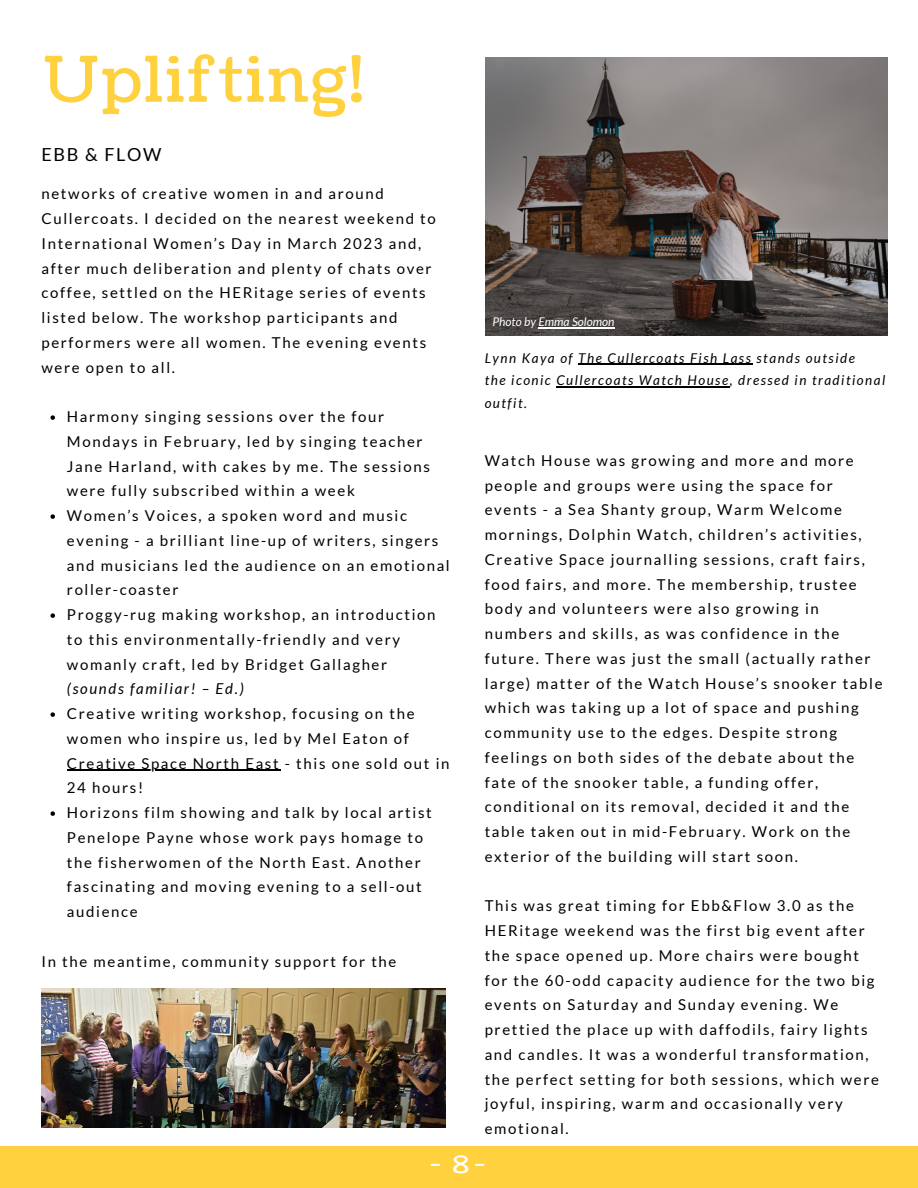
<style>
.page{position:relative;width:918px;height:1188px;background:#fff}
.page>*{position:absolute;margin:0;border:0;box-sizing:border-box;transform-origin:0 0}
.t1{font:63px "Coustard";letter-spacing:.04em;color:#ffd13f}
.t2{font:24px "Coustard";color:#fff}
.t3{font:18px "Lato";letter-spacing:.09em;color:#000}
.t4{font:15px/24.8px "Lato";letter-spacing:.11em;color:#000}
.t5{font:italic 15px "Lato";letter-spacing:.11em;color:#000}
.t6{font:italic 13.5px/22.5px "Lato";letter-spacing:.11em;color:#000}
.t7{font:italic 12px "Lato";color:#fff}
</style>
<div class="page">
<div style="left:0;top:1146px;width:918px;height:42px;background:#ffd13f"></div>
<img style="left:485px;top:58px;width:402px;height:278px">
<img style="left:41px;top:989px;width:404px;height:138px">
<svg style="left:50px;top:415px;width:5px;height:5px"></svg>
<svg style="left:50px;top:514px;width:5px;height:5px"></svg>
<svg style="left:50px;top:613px;width:5px;height:5px"></svg>
<svg style="left:50px;top:712px;width:5px;height:5px"></svg>
<hr style="left:67px;top:770px;width:213px;height:1px;background:#000">
<svg style="left:50px;top:811px;width:5px;height:5px"></svg>
<hr style="left:578px;top:364px;width:174px;height:1px;background:#000">
<hr style="left:556px;top:386px;width:174px;height:1px;background:#000">
<hr style="left:538px;top:327px;width:77px;height:1px;background:#fff">
<h1 class="t1" style="left:43px;top:37px;width:322px">Uplifting!</h1>
<p class="t3" style="left:41px;top:144px;width:121px">EBB &amp; FLOW</p>
<p class="t4" style="left:41px;top:181px;width:396px">networks of creative women in and around Cullercoats. I decided on the nearest weekend to International Women’s Day in March 2023 and, after much deliberation and plenty of chats over coffee, settled on the HERitage series of events listed below. The workshop participants and performers were all women. The evening events were open to all.</p>
<p class="t4" style="left:67px;top:404px;width:384px">Harmony singing sessions over the four Mondays in February, led by singing teacher Jane Harland, with cakes by me. The sessions were fully subscribed within a week<br>Women’s Voices, a spoken word and music evening - a brilliant line-up of writers, singers and musicians led the audience on an emotional roller-coaster<br>Proggy-rug making workshop, an introduction to this environmentally-friendly and very womanly craft, led by Bridget Gallagher</p>
<p class="t5" style="left:67px;top:680px;width:178px">(sounds familiar! – Ed.)</p>
<p class="t4" style="left:67px;top:701px;width:384px">Creative writing workshop, focusing on the women who inspire us, led by Mel Eaton of Creative Space North East - this one sold out in 24 hours!<br>Horizons film showing and talk by local artist Penelope Payne whose work pays homage to the fisherwomen of the North East. Another fascinating and moving evening to a sell-out audience</p>
<p class="t4" style="left:41px;top:948px;width:356px">In the meantime, community support for the</p>
<p class="t7" style="left:493px;top:315px;width:124px">Photo by Emma Solomon</p>
<p class="t6" style="left:485px;top:346px;width:402px">Lynn Kaya of The Cullercoats Fish Lass stands outside<br>the iconic Cullercoats Watch House, dressed in traditional outfit.</p>
<p class="t4" style="left:485px;top:448px;width:399px">Watch House was growing and more and more people and groups were using the space for events - a Sea Shanty group, Warm Welcome mornings, Dolphin Watch, children’s activities, Creative Space journalling sessions, craft fairs, food fairs, and more. The membership, trustee body and volunteers were also growing in numbers and skills, as was confidence in the future. There was just the small (actually rather large) matter of the Watch House’s snooker table which was taking up a lot of space and pushing community use to the edges. Despite strong feelings on both sides of the debate about the fate of the snooker table, a funding offer, conditional on its removal, decided it and the table taken out in mid-February. Work on the exterior of the building will start soon.</p>
<p class="t4" style="left:485px;top:893px;width:396px">This was great timing for Ebb&amp;Flow 3.0 as the HERitage weekend was the first big event after the space opened up. More chairs were bought for the 60-odd capacity audience for the two big events on Saturday and Sunday evening. We prettied the place up with daffodils, fairy lights and candles. It was a wonderful transformation, the perfect setting for both sessions, which were joyful, inspiring, warm and occasionally very emotional.</p>
<h2 class="t2" style="left:430px;top:1148px;width:56px">- 8-</h2>
</div>
